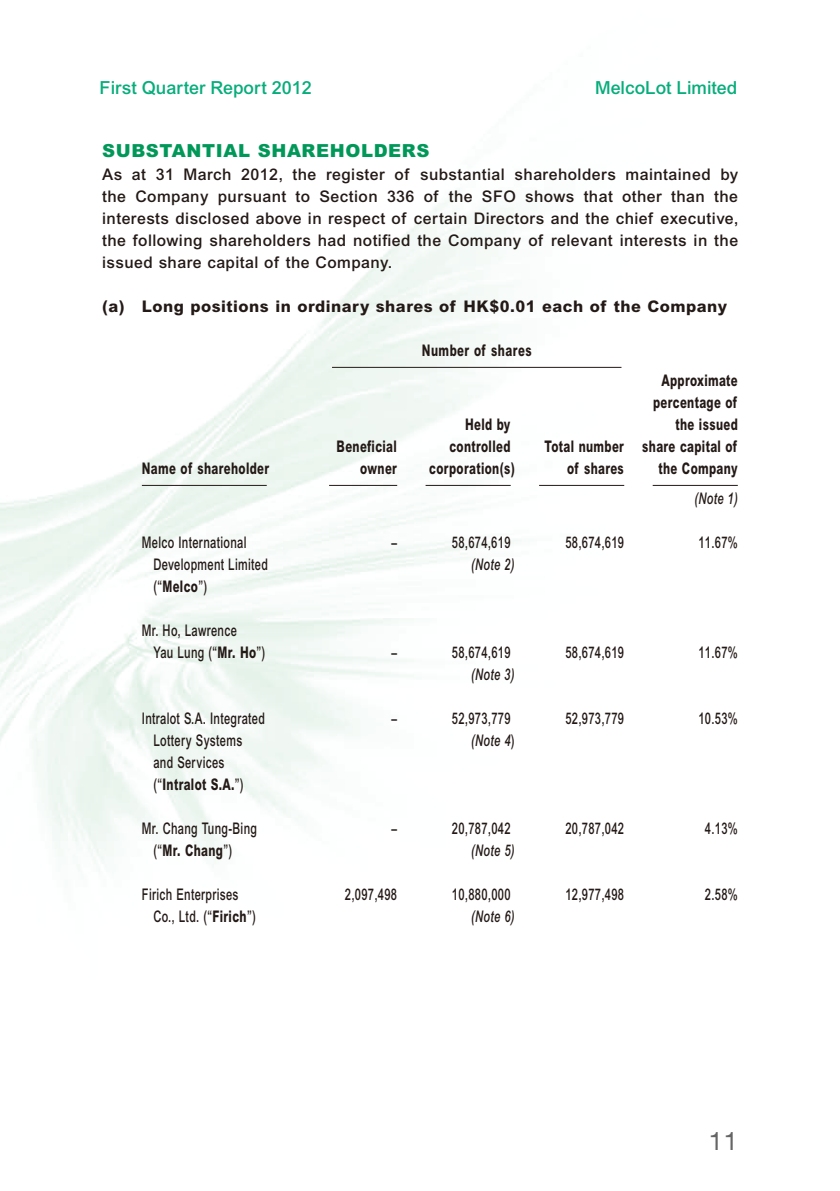
<style>
.page{position:relative;width:840px;height:1191px;background:#fff}
.page>*{position:absolute;margin:0;border:0;box-sizing:border-box;transform-origin:0 0}
.t1{font:25.2px "Helvetica Neue LT Std";color:#666565}
.t2{font:500 18px "Arial MT Std";color:#07ad7a}
.t3{font:900 18px "Arial MT Std";letter-spacing:.035em;color:#009859}
.t4{font:500 16px/22px "Arial MT Std";letter-spacing:.03em;color:#231916;scale:.7 1}
.t5{font:500 16px/22px "Arial MT Std";letter-spacing:.03em;color:#231916;text-align:justify}
.t6{font:800 16px/22px "Arial MT Std";letter-spacing:.03em;color:#231916;text-align:center;scale:.7 1}
.t7{font:800 16px "Arial MT Std";letter-spacing:.03em;color:#231916}
.t8{font:italic 500 16px "Arial MT Std";letter-spacing:.03em;color:#231916;scale:.7 1}
.s1{font-weight:500}
.s2{font-weight:800}
.s3{font-style:normal}
</style>
<div class="page">
<img style="left:0;top:202px;width:738px;height:661px">
<hr style="left:332px;top:367px;width:289px;height:1px;background:#231916">
<hr style="left:142px;top:485px;width:124px;height:1px;background:#231916">
<hr style="left:329px;top:485px;width:68px;height:1px;background:#231916">
<hr style="left:425px;top:485px;width:85px;height:1px;background:#231916">
<hr style="left:538px;top:485px;width:86px;height:1px;background:#231916">
<hr style="left:652px;top:485px;width:85px;height:1px;background:#231916">
<p class="t2" style="left:100px;top:77px;width:213px">First Quarter Report 2012</p>
<p class="t2" style="left:594px;top:77px;width:144px">MelcoLot Limited</p>
<p class="t3" style="left:102px;top:139px;width:329px">SUBSTANTIAL SHAREHOLDERS</p>
<p class="t5" style="left:102px;top:163px;width:637px">As at 31 March 2012, the register of substantial shareholders maintained by the Company pursuant to Section 336 of the SFO shows that other than the interests disclosed above in respect of certain Directors and the chief executive, the following shareholders had notified the Company of relevant interests in the issued share capital of the Company.</p>
<p class="t7" style="left:102px;top:296px;width:626px">(a) Long positions in ordinary shares of HK$0.01 each of the Company</p>
<p class="t6" style="left:421px;top:339px;width:158px">Number of shares</p>
<p class="t6" style="left:652px;top:369px;width:123px">Approximate percentage of</p>
<p class="t6" style="left:464px;top:413px;width:66px">Held by</p>
<p class="t6" style="left:675px;top:413px;width:91px">the issued</p>
<p class="t6" style="left:336px;top:435px;width:88px">Beneficial</p>
<p class="t6" style="left:449px;top:435px;width:89px">controlled</p>
<p class="t6" style="left:544px;top:435px;width:276px">Total number share capital of</p>
<p class="t6" style="left:142px;top:457px;width:183px">Name of shareholder</p>
<p class="t6" style="left:360px;top:457px;width:54px">owner</p>
<p class="t6" style="left:429px;top:457px;width:124px">corporation(s)</p>
<p class="t6" style="left:567px;top:457px;width:83px">of shares</p>
<p class="t6" style="left:658px;top:457px;width:115px">the Company</p>
<p class="t8" style="left:694px;top:488px;width:63px">(Note 1)</p>
<p class="t4" style="left:142px;top:531px;width:151px">Melco International</p>
<p class="t4" style="left:391px;top:531px;width:9px">–</p>
<p class="t4" style="left:451px;top:531px;width:85px">58,674,619</p>
<p class="t4" style="left:565px;top:531px;width:85px">58,674,619</p>
<p class="t4" style="left:698px;top:531px;width:58px">11.67%</p>
<p class="t4" style="left:153px;top:553px;width:165px">Development Limited</p>
<p class="t8" style="left:471px;top:554px;width:63px">(Note 2)</p>
<p class="t6" style="left:153px;top:575px;width:78px"><span class="s1">(“</span>Melco<span class="s1">”)</span></p>
<p class="t4" style="left:153px;top:619px;width:161px;text-indent:-12px">Mr. Ho, Lawrence<br>Yau Lung (“<span class="s2">Mr. Ho</span>”)</p>
<p class="t4" style="left:391px;top:641px;width:9px">–</p>
<p class="t4" style="left:451px;top:641px;width:85px">58,674,619</p>
<p class="t4" style="left:565px;top:641px;width:85px">58,674,619</p>
<p class="t4" style="left:698px;top:641px;width:58px">11.67%</p>
<p class="t8" style="left:471px;top:664px;width:63px">(Note 3)</p>
<p class="t4" style="left:142px;top:707px;width:177px">Intralot S.A. Integrated</p>
<p class="t4" style="left:391px;top:707px;width:9px">–</p>
<p class="t4" style="left:451px;top:707px;width:85px">52,973,779</p>
<p class="t4" style="left:565px;top:707px;width:85px">52,973,779</p>
<p class="t4" style="left:698px;top:707px;width:58px">10.53%</p>
<p class="t4" style="left:153px;top:729px;width:128px">Lottery Systems</p>
<p class="t8" style="left:471px;top:730px;width:63px">(Note 4<span class="s3">)</span></p>
<p class="t4" style="left:153px;top:751px;width:130px">and Services (“<span class="s2">Intralot S.A.</span>”)</p>
<p class="t4" style="left:142px;top:817px;width:166px">Mr. Chang Tung-Bing</p>
<p class="t4" style="left:391px;top:817px;width:9px">–</p>
<p class="t4" style="left:451px;top:817px;width:85px">20,787,042</p>
<p class="t4" style="left:565px;top:817px;width:85px">20,787,042</p>
<p class="t4" style="left:704px;top:817px;width:48px">4.13%</p>
<p class="t6" style="left:153px;top:839px;width:114px"><span class="s1">(“</span>Mr. Chang<span class="s1">”)</span></p>
<p class="t8" style="left:471px;top:840px;width:63px">(Note 5)</p>
<p class="t4" style="left:142px;top:883px;width:139px">Firich Enterprises</p>
<p class="t4" style="left:345px;top:883px;width:76px">2,097,498</p>
<p class="t4" style="left:451px;top:883px;width:85px">10,880,000</p>
<p class="t4" style="left:565px;top:883px;width:85px">12,977,498</p>
<p class="t4" style="left:704px;top:883px;width:48px">2.58%</p>
<p class="t4" style="left:153px;top:905px;width:148px">Co., Ltd. (“<span class="s2">Firich</span>”)</p>
<p class="t8" style="left:471px;top:906px;width:63px">(Note 6)</p>
<h1 class="t1" style="left:708px;top:1125px;width:31px">11</h1>
</div>
